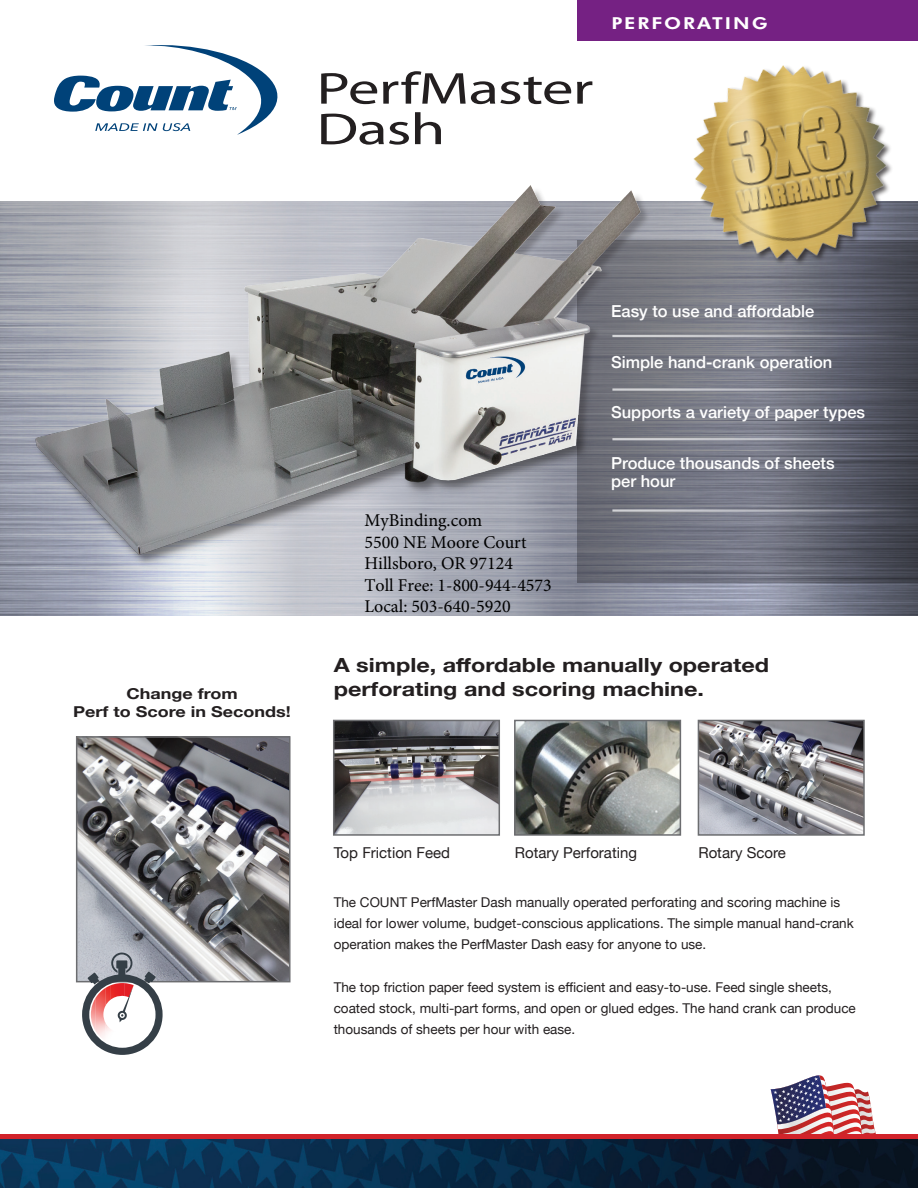
<style>
.page{position:relative;width:918px;height:1188px;background:#fff}
.page>*{position:absolute;margin:0;border:0;box-sizing:border-box;transform-origin:0 0}
.t1{font:45px/40.5px "Myriad Pro";letter-spacing:-.015em;color:#231f20;scale:1.4 1}
.t2{font:700 19.5px/23.4px "Helvetica Neue";color:#231f20;scale:1.2 1}
.t3{font:18px/21.6px "Minion Pro";color:#000}
.t4{font:500 16.5px/18px "Helvetica Neue";color:#fff}
.t5{font:800 16.5px "Futura BT";letter-spacing:.1em;color:#fff;scale:1.2 1}
.t6{font:15px "Helvetica Neue";color:#231f20}
.t7{font:700 15px/18px "Helvetica Neue";color:#231f20;text-align:center;scale:1.2 1}
.t8{font:13.5px/21px "Helvetica Neue";color:#231f20}
</style>
<div class="page">
<svg style="left:771px;top:1075px;width:105px;height:59px"></svg>
<img style="left:0;top:201px;width:918px;height:414px">
<svg style="left:54px;top:45px;width:224px;height:90px"></svg>
<div style="left:0;top:1134px;width:918px;height:54px;background:#d1232a"></div>
<img style="left:0;top:1139px;width:918px;height:49px">
<svg style="left:704px;top:240px;width:214px;height:342px;background:#666874"></svg>
<hr style="left:612px;top:335px;width:298px;height:2px;background:#fff">
<hr style="left:612px;top:388px;width:298px;height:3px;background:#fff">
<hr style="left:612px;top:438px;width:298px;height:2px;background:#fff">
<hr style="left:612px;top:509px;width:298px;height:3px;background:#fff">
<img style="left:336px;top:723px;width:161px;height:110px">
<div style="left:333px;top:720px;width:167px;height:116px;border:2px solid #6c6d70"></div>
<img style="left:79px;top:739px;width:209px;height:240px">
<div style="left:76px;top:736px;width:215px;height:246px;border:2px solid #6c6d70"></div>
<img style="left:517px;top:723px;width:161px;height:110px">
<div style="left:514px;top:720px;width:167px;height:116px;border:2px solid #6c6d70"></div>
<img style="left:701px;top:723px;width:161px;height:110px">
<div style="left:698px;top:720px;width:167px;height:116px;border:2px solid #6c6d70"></div>
<img style="left:698px;top:65px;width:208px;height:211px">
<img style="left:0;top:138px;width:704px;height:458px">
<div style="left:577px;top:0;width:341px;height:40px;background:#752183"></div>
<svg style="left:82px;top:953px;width:81px;height:102px"></svg>
<h1 class="t1" style="left:316px;top:68px;width:199px">PerfMaster<br>Dash</h1>
<p class="t5" style="left:611px;top:14px;width:132px">PERFORATING</p>
<p class="t7" style="left:73px;top:685px;width:183px">Change from<br>Perf to Score in Seconds!</p>
<h3 class="t3" style="left:364px;top:510px;width:189px">MyBinding.com<br>5500 NE Moore Court<br>Hillsboro, OR 97124<br>Toll Free: 1-800-944-4573<br>Local: 503-640-5920</h3>
<p class="t4" style="left:611px;top:301px;width:205px">Easy to use and affordable</p>
<p class="t4" style="left:611px;top:351px;width:223px">Simple hand-crank operation</p>
<p class="t4" style="left:611px;top:402px;width:256px">Supports a variety of paper types</p>
<p class="t4" style="left:611px;top:452px;width:225px">Produce thousands of sheets per hour</p>
<h2 class="t2" style="left:334px;top:654px;width:364px">A simple, affordable manually operated perforating and scoring machine.</h2>
<p class="t6" style="left:334px;top:841px;width:118px">Top Friction Feed</p>
<p class="t6" style="left:515px;top:841px;width:124px">Rotary Perforating</p>
<p class="t6" style="left:698px;top:841px;width:89px">Rotary Score</p>
<p class="t8" style="left:334px;top:893px;width:522px">The COUNT PerfMaster Dash manually operated perforating and scoring machine is ideal for lower volume, budget-conscious applications. The simple manual hand-crank operation makes the PerfMaster Dash easy for anyone to use.</p>
<p class="t8" style="left:334px;top:977px;width:524px">The top friction paper feed system is efficient and easy-to-use. Feed single sheets, coated stock, multi-part forms, and open or glued edges. The hand crank can produce thousands of sheets per hour with ease.</p>
</div>
